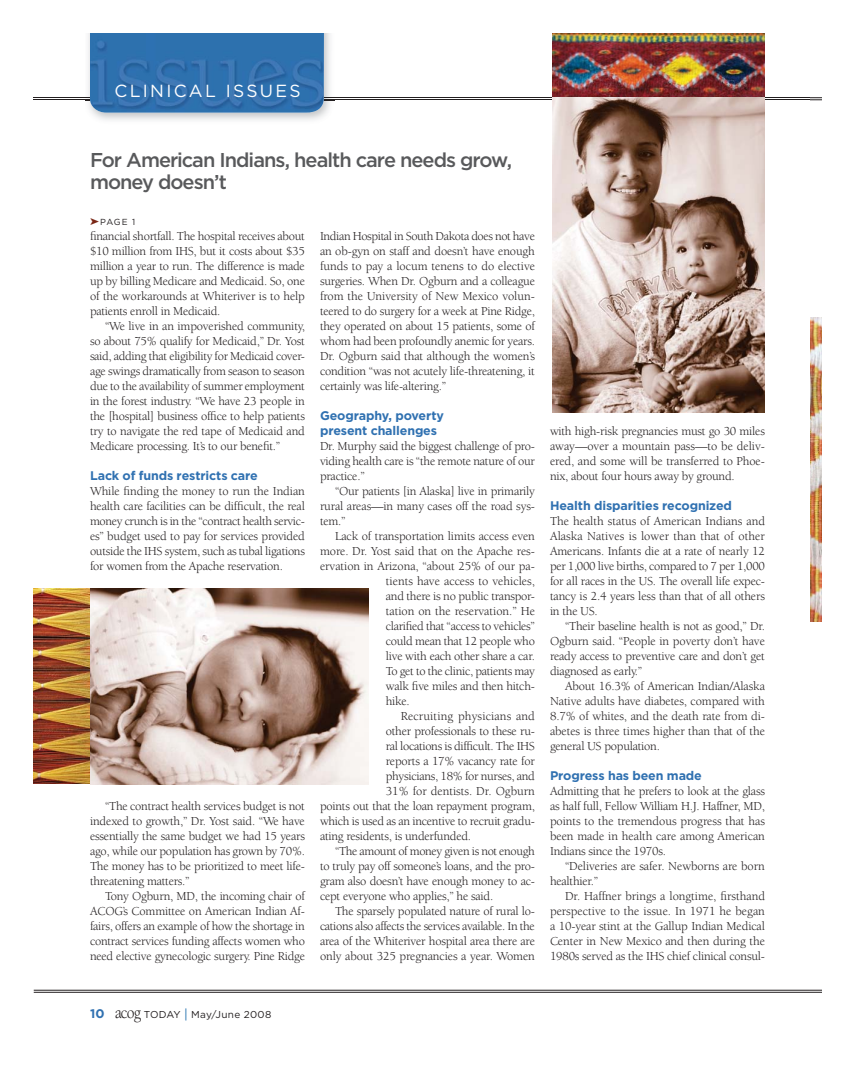
<style>
.page{position:relative;width:855px;height:1080px;background:#fff}
.page>*{position:absolute;margin:0;border:0;box-sizing:border-box;transform-origin:0 0}
.t1{font:500 20px/22.5px "Gotham";letter-spacing:-.05em;color:#58595b}
.t2{font:17.5px "Gotham";letter-spacing:.13em;color:#fff}
.t3{font:12.5px/15px "Berkeley";letter-spacing:-.02em;color:#231f20;text-align:justify}
.t4{font:700 12.5px/15px "Gotham";letter-spacing:-.01em;color:#3071b1}
.t5{font:12.5px "Berkeley";color:#231f20}
.t6{font:12.5px "Berkeley";letter-spacing:.01em;color:#231f20}
.t7{font:10px "Gotham";letter-spacing:.03em;color:#231f20}
.t8{font:8.75px "Gotham";color:#231f20}
.s1{color:#7a2716}
.s2{font-weight:700;font-size:12.5px;color:#3071b1}
.s3{font-family:"Berkeley";font-size:17.5px}
.s4{font-family:"Berkeley";font-size:15px;color:#005ca3}
</style>
<div class="page">
<hr style="left:34px;top:98px;width:776px;height:1px;background:#231f20">
<hr style="left:34px;top:100px;width:776px;height:1px;background:#231f20">
<hr style="left:34px;top:990px;width:776px;height:1px;background:#231f20">
<hr style="left:34px;top:992px;width:776px;height:1px;background:#231f20">
<svg style="left:810px;top:98px;width:11px;height:3px"></svg>
<svg style="left:810px;top:990px;width:11px;height:3px"></svg>
<img style="left:85px;top:34px;width:250px;height:86px">
<img style="left:85px;top:98px;width:250px;height:3px">
<img style="left:90px;top:34px;width:234px;height:79px">
<img style="left:552px;top:34px;width:213px;height:64px">
<img style="left:552px;top:98px;width:213px;height:314px">
<img style="left:34px;top:589px;width:56px;height:195px">
<img style="left:90px;top:589px;width:279px;height:195px">
<img style="left:810px;top:318px;width:11px;height:303px">
<h2 class="t2" style="left:115px;top:85px;width:187px">CLINICAL ISSUES</h2>
<h1 class="t1" style="left:90px;top:150px;width:424px">For American Indians, health care needs grow, money doesn’t</h1>
<p class="t8" style="left:90px;top:219px;width:47px"><span class="s1">➤</span>PAGE 1</p>
<p class="t3" style="left:90px;top:230px;width:217px">financial shortfall. The hospital receives about $10 million from IHS, but it costs about $35 million a year to run. The difference is made up by billing Medicare and Medicaid. So, one of the workarounds at Whiteriver is to help patients enroll in Medicaid.</p>
<p class="t3" style="left:90px;top:320px;width:217px;text-indent:15px">“We live in an impoverished community, so about 75% qualify for Medicaid,” Dr. Yost said, adding that eligibility for Medicaid cover&shy;age swings dramatically from season to season due to the availability of summer employment in the forest industry. “We have 23 people in the [hospital] business office to help patients try to navigate the red tape of Medicaid and Medicare processing. It’s to our benefit.”</p>
<p class="t4" style="left:90px;top:469px;width:169px">Lack of funds restricts care</p>
<p class="t3" style="left:90px;top:485px;width:217px">While finding the money to run the Indian health care facilities can be difficult, the real money crunch is in the “contract health servic&shy;es” budget used to pay for services provided outside the IHS system, such as tubal ligations for women from the Apache reservation.</p>
<p class="t3" style="left:90px;top:800px;width:217px;text-indent:15px">“The contract health services budget is not indexed to growth,” Dr. Yost said. “We have essentially the same budget we had 15 years ago, while our population has grown by 70%.<br>The money has to be prioritized to meet life&shy;threatening matters.”</p>
<p class="t3" style="left:90px;top:890px;width:217px;text-indent:15px">Tony Ogburn, MD, the incoming chair of ACOG’s Committee on American Indian Af&shy;fairs, offers an example of how the shortage in contract services funding affects women who need elective gynecologic surgery. Pine Ridge</p>
<p class="t3" style="left:320px;top:230px;width:217px">Indian Hospital in South Dakota does not have an ob-gyn on staff and doesn’t have enough funds to pay a locum tenens to do elective surgeries. When Dr. Ogburn and a colleague from the University of New Mexico volun&shy;teered to do surgery for a week at Pine Ridge, they operated on about 15 patients, some of whom had been profoundly anemic for years.<br>Dr. Ogburn said that although the women’s condition “was not acutely life-threatening, it certainly was life-altering.”</p>
<p class="t4" style="left:320px;top:409px;width:126px">Geography, poverty present challenges</p>
<p class="t3" style="left:320px;top:440px;width:217px">Dr. Murphy said the biggest challenge of pro&shy;viding health care is “the remote nature of our practice.”</p>
<p class="t3" style="left:320px;top:485px;width:217px;text-indent:15px">“Our patients [in Alaska] live in primarily rural areas—in many cases off the road sys&shy;tem.”</p>
<p class="t3" style="left:335px;top:530px;width:201px">Lack of transportation limits access even</p>
<p class="t3" style="left:320px;top:545px;width:216px">more. Dr. Yost said that on the Apache res-</p>
<p class="t3" style="left:320px;top:560px;width:216px">ervation in Arizona, “about 25% of our pa-</p>
<p class="t5" style="left:386px;top:576px;width:151px">tients have access to vehicles,</p>
<p class="t3" style="left:386px;top:590px;width:151px">and there is no public transpor-</p>
<p class="t3" style="left:386px;top:605px;width:151px">tation on the reservation.” He</p>
<p class="t3" style="left:386px;top:620px;width:151px">clarified that “access to vehicles”</p>
<p class="t3" style="left:386px;top:635px;width:151px">could mean that 12 people who</p>
<p class="t3" style="left:386px;top:650px;width:151px">live with each other share a car.</p>
<p class="t3" style="left:386px;top:665px;width:151px">To get to the clinic, patients may</p>
<p class="t3" style="left:386px;top:680px;width:151px">walk five miles and then hitch-</p>
<p class="t3" style="left:386px;top:695px;width:26px">hike.</p>
<p class="t6" style="left:401px;top:711px;width:136px">Recruiting physicians and</p>
<p class="t3" style="left:386px;top:725px;width:151px">other professionals to these ru-</p>
<p class="t3" style="left:386px;top:740px;width:151px">ral locations is difficult. The IHS</p>
<p class="t3" style="left:386px;top:755px;width:151px">reports a 17% vacancy rate for</p>
<p class="t3" style="left:386px;top:770px;width:151px">physicians, 18% for nurses, and</p>
<p class="t5" style="left:386px;top:786px;width:151px">31% for dentists. Dr. Ogburn</p>
<p class="t3" style="left:320px;top:800px;width:216px">points out that the loan repayment program,</p>
<p class="t3" style="left:320px;top:815px;width:216px">which is used as an incentive to recruit gradu-</p>
<p class="t3" style="left:320px;top:830px;width:153px">ating residents, is underfunded.</p>
<p class="t3" style="left:335px;top:845px;width:202px">“The amount of money given is not enough</p>
<p class="t3" style="left:320px;top:860px;width:216px">to truly pay off someone’s loans, and the pro-</p>
<p class="t3" style="left:320px;top:875px;width:217px">gram also doesn’t have enough money to ac-</p>
<p class="t3" style="left:320px;top:890px;width:175px">cept everyone who applies,” he said.</p>
<p class="t3" style="left:335px;top:905px;width:201px">The sparsely populated nature of rural lo-</p>
<p class="t3" style="left:320px;top:920px;width:216px">cations also affects the services available. In the</p>
<p class="t3" style="left:320px;top:935px;width:216px">area of the Whiteriver hospital area there are</p>
<p class="t3" style="left:320px;top:950px;width:216px">only about 325 pregnancies a year. Women</p>
<p class="t3" style="left:550px;top:425px;width:217px">with high-risk pregnancies must go 30 miles away—over a mountain pass—to be deliv&shy;ered, and some will be transferred to Phoe&shy;nix, about four hours away by ground.</p>
<p class="t4" style="left:550px;top:499px;width:184px">Health disparities recognized</p>
<p class="t3" style="left:550px;top:515px;width:217px">The health status of American Indians and Alaska Natives is lower than that of other Americans. Infants die at a rate of nearly 12 per 1,000 live births, compared to 7 per 1,000 for all races in the US. The overall life expec&shy;tancy is 2.4 years less than that of all others in the US.</p>
<p class="t3" style="left:550px;top:620px;width:216px;text-indent:15px">“Their baseline health is not as good,” Dr.<br>Ogburn said. “People in poverty don’t have ready access to preventive care and don’t get diagnosed as early.”</p>
<p class="t3" style="left:550px;top:680px;width:217px;text-indent:15px">About 16.3% of American Indian/Alaska Native adults have diabetes, compared with 8.7% of whites, and the death rate from di&shy;abetes is three times higher than that of the general US population.</p>
<p class="t4" style="left:550px;top:769px;width:153px">Progress has been made</p>
<p class="t3" style="left:550px;top:785px;width:217px">Admitting that he prefers to look at the glass as half full, Fellow William H.J. Haffner, MD, points to the tremendous progress that has been made in health care among American Indians since the 1970s.</p>
<p class="t3" style="left:550px;top:860px;width:216px;text-indent:15px">“Deliveries are safer. Newborns are born healthier.”</p>
<p class="t3" style="left:550px;top:890px;width:217px;text-indent:15px">Dr. Haffner brings a longtime, firsthand perspective to the issue. In 1971 he began a 10-year stint at the Gallup Indian Medical Center in New Mexico and then during the 1980s served as the IHS chief clinical consul-</p>
<p class="t7" style="left:90px;top:1011px;width:183px"><span class="s2">10</span> <span class="s3">acog</span> TODAY <span class="s4">|</span> May/June 2008</p>
</div>
